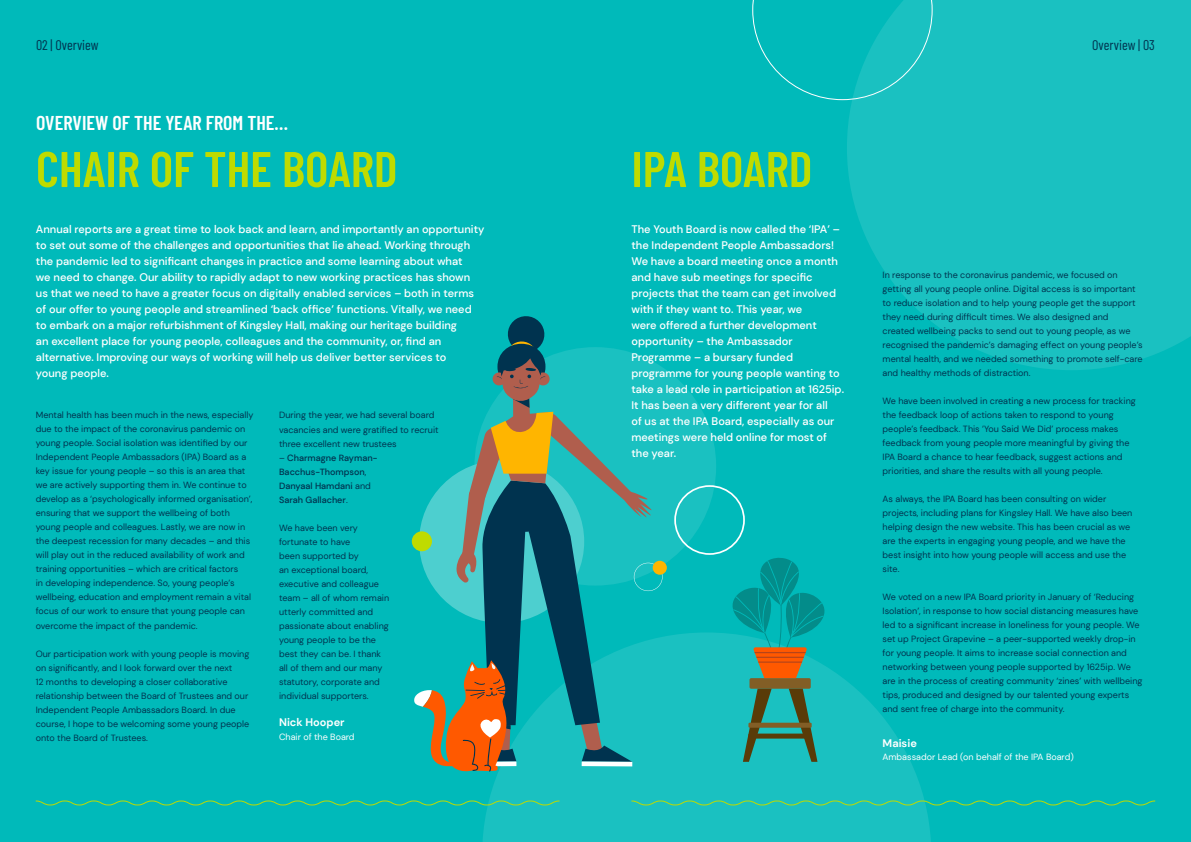
<style>
.page{position:relative;width:1191px;height:842px;background:#00baba}
.page>*{position:absolute;margin:0;border:0;box-sizing:border-box;transform-origin:0 0}
.t1{font:600 50px "Barlow Condensed";color:#bfdb00}
.t2{font:600 20px "Barlow Condensed";color:#fff}
.t3{font:14px "Barlow Condensed";color:#00334f}
.t4{font:500 11px/16px "DM Sans";color:#fff}
.t5{font:700 11px "DM Sans";color:#fff}
.t6{font:9px/14px "DM Sans";color:#00334f}
.t7{font:500 9px/14px "DM Sans";color:#00334f}
.t8{font:9px "DM Sans";color:#fff}
.s1{font-weight:400}
</style>
<div class="page">
<div style="left:474px;top:347px;width:242px;height:239px;background:#1ac1c1;border-radius:50%"></div>
<svg style="left:847px;top:0;width:344px;height:370px;background:#17c0c0"></svg>
<svg style="left:483px;top:635px;width:448px;height:207px;fill:#1ac1c1"></svg>
<svg style="left:413px;top:316px;width:249px;height:462px"></svg>
<div style="left:652px;top:561px;width:15px;height:14px;background:#ffb500;border-radius:50%"></div>
<div style="left:412px;top:531px;width:20px;height:20px;background:#bfdb00;border-radius:50%"></div>
<svg style="left:35px;top:800px;width:525px;height:6px"></svg>
<svg style="left:630px;top:800px;width:526px;height:6px"></svg>
<svg style="left:752px;top:0;width:180px;height:100px"></svg>
<div style="left:748px;top:733px;width:63px;height:5px;background:#593b08"></div>
<div style="left:749px;top:678px;width:61px;height:11px;background:#825e26;border-radius:2px"></div>
<svg style="left:674px;top:485px;width:156px;height:193px"></svg>
<svg style="left:743px;top:689px;width:28px;height:73px;background:#328c78"></svg>
<svg style="left:788px;top:689px;width:29px;height:73px;background:#328e7a"></svg>
<div style="left:748px;top:723px;width:63px;height:5px;background:#825e26"></div>
<h3 class="t3" style="left:36px;top:35px;width:64px">02 | Overview</h3>
<h2 class="t2" style="left:36px;top:108px;width:254px">OVERVIEW OF THE YEAR FROM THE…</h2>
<h1 class="t1" style="left:36px;top:133px;width:363px">CHAIR OF THE BOARD</h1>
<p class="t4" style="left:36px;top:221px;width:450px">Annual reports are a great time to look back and learn, and importantly an opportunity to set out some of the challenges and opportunities that lie ahead. Working through the pandemic led to significant changes in practice and some learning about what<br>we need to change. Our ability to rapidly adapt to new working practices has shown us that we need to have a greater focus on digitally enabled services – both in terms of our offer to young people and streamlined ‘back office’ functions. Vitally, we need to embark on a major refurbishment of Kingsley Hall, making our heritage building<br>an excellent place for young people, colleagues and the community, or, find an alternative. Improving our ways of working will help us deliver better services to<br>young people.</p>
<p class="t6" style="left:36px;top:408px;width:219px">Mental health has been much in the news, especially due to the impact of the coronavirus pandemic on young people. Social isolation was identified by our Independent People Ambassadors (IPA) Board as a key issue for young people – so this is an area that we are actively supporting them in. We continue to develop as a ‘psychologically informed organisation’, ensuring that we support the wellbeing of both young people and colleagues. Lastly, we are now in the deepest recession for many decades – and this will play out in the reduced availability of work and training opportunities – which are critical factors<br>in developing independence. So, young people’s wellbeing, education and employment remain a vital focus of our work to ensure that young people can overcome the impact of the pandemic.</p>
<p class="t6" style="left:36px;top:646px;width:215px">Our participation work with young people is moving on significantly, and I look forward over the next<br>12 months to developing a closer collaborative relationship between the Board of Trustees and our Independent People Ambassadors Board. In due course, I hope to be welcoming some young people onto the Board of Trustees.</p>
<p class="t6" style="left:279px;top:408px;width:161px">During the year, we had several board vacancies and were gratified to recruit three excellent new trustees</p>
<p class="t7" style="left:279px;top:450px;width:100px"><span class="s1">–</span> Charmagne Rayman-<br>Bacchus-Thompson<span class="s1">,<br></span>Danyaal Hamdani <span class="s1">and<br></span>Sarah Gallacher<span class="s1">.</span></p>
<p class="t6" style="left:279px;top:520px;width:112px">We have been very fortunate to have<br>been supported by<br>an exceptional board, executive and colleague team – all of whom remain utterly committed and passionate about enabling young people to be the best they can be. I thank all of them and our many statutory, corporate and individual supporters.</p>
<p class="t5" style="left:279px;top:715px;width:67px">Nick Hooper</p>
<p class="t8" style="left:279px;top:731px;width:77px">Chair of the Board</p>
<h3 class="t3" style="left:1092px;top:35px;width:64px">Overview | 03</h3>
<h1 class="t1" style="left:631px;top:133px;width:182px">IPA BOARD</h1>
<p class="t4" style="left:631px;top:221px;width:214px">The Youth Board is now called the ‘IPA’ – the Independent People Ambassadors!<br>We have a board meeting once a month and have sub meetings for specific projects that the team can get involved with if they want to. This year, we<br>were offered a further development opportunity – the Ambassador Programme – a bursary funded programme for young people wanting to take a lead role in participation at 1625ip.<br>It has been a very different year for all<br>of us at the IPA Board, especially as our meetings were held online for most of the year.</p>
<p class="t6" style="left:882px;top:268px;width:262px">In response to the coronavirus pandemic, we focused on getting all young people online. Digital access is so important to reduce isolation and to help young people get the support they need during difficult times. We also designed and created wellbeing packs to send out to young people, as we recognised the pandemic’s damaging effect on young people’s mental health, and we needed something to promote self-care and healthy methods of distraction.</p>
<p class="t6" style="left:882px;top:394px;width:255px">We have been involved in creating a new process for tracking the feedback loop of actions taken to respond to young people’s feedback. This ’You Said We Did’ process makes feedback from young people more meaningful by giving the IPA Board a chance to hear feedback, suggest actions and priorities, and share the results with all young people.</p>
<p class="t6" style="left:882px;top:492px;width:251px">As always, the IPA Board has been consulting on wider projects, including plans for Kingsley Hall. We have also been helping design the new website. This has been crucial as we are the experts in engaging young people, and we have the best insight into how young people will access and use the site.</p>
<p class="t6" style="left:882px;top:590px;width:261px">We voted on a new IPA Board priority in January of ‘Reducing Isolation’, in response to how social distancing measures have led to a significant increase in loneliness for young people. We set up Project Grapevine – a peer-supported weekly drop-in for young people. It aims to increase social connection and networking between young people supported by 1625ip. We are in the process of creating community ‘zines’ with wellbeing tips, produced and designed by our talented young experts and sent free of charge into the community.</p>
<p class="t5" style="left:882px;top:737px;width:36px">Maisie</p>
<p class="t8" style="left:882px;top:752px;width:193px">Ambassador Lead (on behalf of the IPA Board)</p>
</div>
